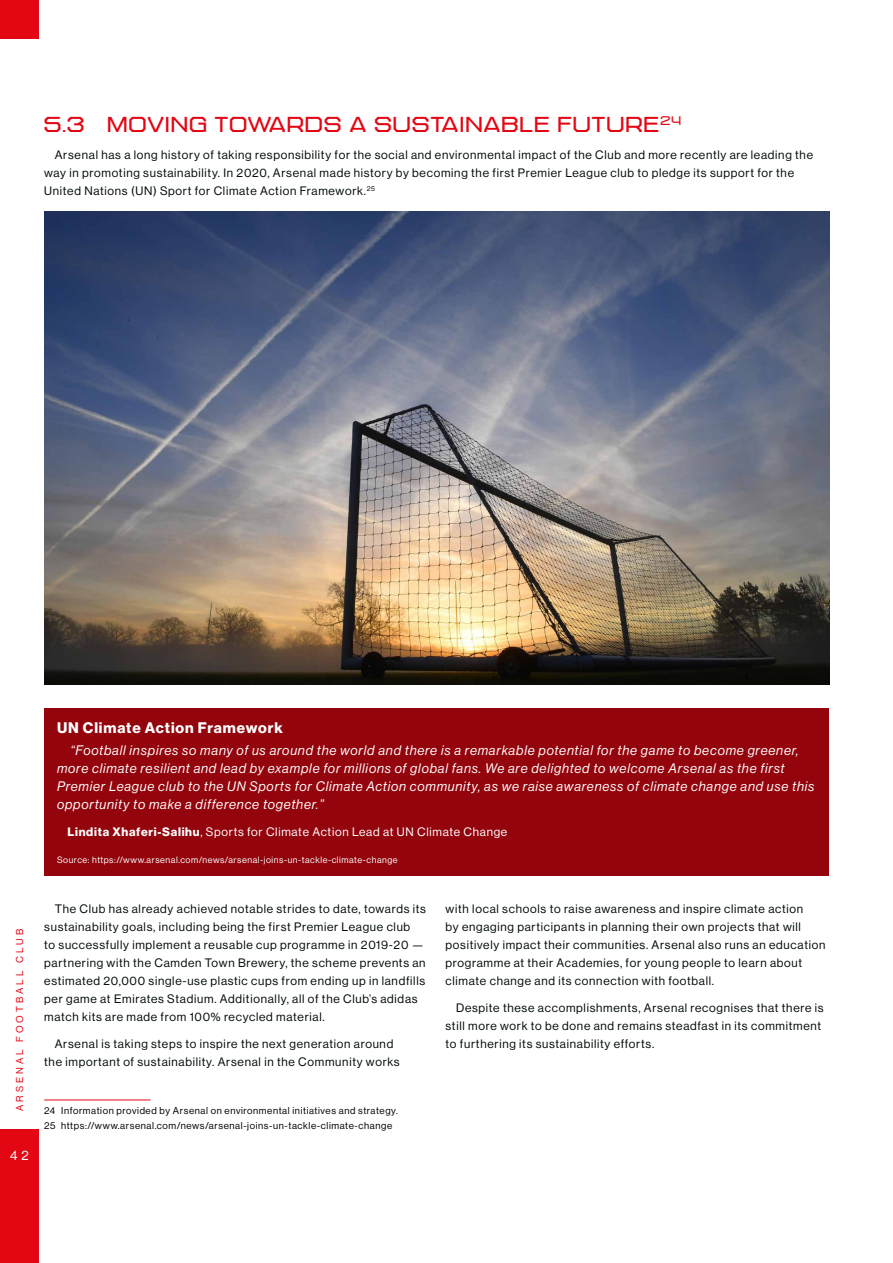
<style>
.page{position:relative;width:893px;height:1263px;background:#fff}
.page>*{position:absolute;margin:0;border:0;box-sizing:border-box;transform-origin:0 0}
.t1{font:21px "Northbank N5";letter-spacing:.075em;color:#e30613}
.t2{font:15px "N Haas Grotesk DS Std 75 Bd";letter-spacing:.06em;color:#fff}
.t3{font:13.5px/18px "N Haas Grotesk DS Std 56 It";letter-spacing:.06em;color:#fff}
.t4{font:12.75px "N Haas Grotesk DS Std 55 Rg";color:#fff}
.t5{font:12px/18px "N Haas Grotesk DS Std 55 Rg";letter-spacing:.06em;color:#020a0a}
.t6{font:12px "N Haas Grotesk DS Std 55 Rg";letter-spacing:.06em;color:#fff}
.t7{font:9.75px/15px "N Haas Grotesk DS Std 55 Rg";letter-spacing:.06em;color:#000}
.t8{font:9.75px "N Haas Grotesk DS Std 55 Rg";letter-spacing:.315em;color:#e30613}
.t9{font:9px "N Haas Grotesk DS Std 55 Rg";letter-spacing:.06em;color:#fff}
.s1{font-family:"N Haas Grotesk DS Std 75 Bd"}
</style>
<div class="page">
<img style="left:44px;top:211px;width:786px;height:474px">
<div style="left:44px;top:708px;width:785px;height:168px;background:#93040c"></div>
<hr style="left:44px;top:1099px;width:107px;height:1px;background:#e30613">
<div style="left:0;top:0;width:39px;height:39px;background:#e30613"></div>
<div style="left:0;top:1129px;width:39px;height:134px;background:#e30613"></div>
<h1 class="t1" style="left:44px;top:114px;width:638px">5.3 MOVING TOWARDS A SUSTAINABLE FUTURE<sup>24</sup></h1>
<p class="t5" style="left:44px;top:146px;width:770px;text-indent:10px">Arsenal has a long history of taking responsibility for the social and environmental impact of the Club and more recently are leading the way in promoting sustainability. In 2020, Arsenal made history by becoming the first Premier League club to pledge its support for the<br>United Nations (UN) Sport for Climate Action Framework.<sup>25</sup></p>
<p class="t8" style="left:14px;top:1111px;width:184px;rotate:-90deg">ARSENAL FOOTBALL CLUB</p>
<p class="t4" style="left:10px;top:1148px;width:20px">4 2</p>
<p class="t2" style="left:57px;top:719px;width:227px">UN Climate Action Framework</p>
<p class="t3" style="left:57px;top:741px;width:759px;text-indent:13px">“Football inspires so many of us around the world and there is a remarkable potential for the game to become greener, more climate resilient and lead by example for millions of global fans. We are delighted to welcome Arsenal as the first Premier League club to the UN Sports for Climate Action community, as we raise awareness of climate change and use this opportunity to make a difference together.”</p>
<p class="t6" style="left:68px;top:825px;width:441px"><span class="s1">Lindita Xhaferi-Salihu</span>, Sports for Climate Action Lead at UN Climate Change</p>
<p class="t9" style="left:57px;top:855px;width:342px">Source: https://www.arsenal.com/news/arsenal-joins-un-tackle-climate-change</p>
<p class="t5" style="left:44px;top:900px;width:383px;text-indent:10px">The Club has already achieved notable strides to date, towards its sustainability goals, including being the first Premier League club<br>to successfully implement a reusable cup programme in 2019-20 — partnering with the Camden Town Brewery, the scheme prevents an estimated 20,000 single-use plastic cups from ending up in landfills per game at Emirates Stadium. Additionally, all of the Club’s adidas match kits are made from 100% recycled material.</p>
<p class="t5" style="left:44px;top:1034px;width:357px;text-align:center">Arsenal is taking steps to inspire the next generation around the important of sustainability. Arsenal in the Community works</p>
<p class="t5" style="left:446px;top:900px;width:381px">with local schools to raise awareness and inspire climate action<br>by engaging participants in planning their own projects that will positively impact their communities. Arsenal also runs an education programme at their Academies, for young people to learn about climate change and its connection with football.</p>
<p class="t5" style="left:446px;top:998px;width:379px;text-indent:10px">Despite these accomplishments, Arsenal recognises that there is still more work to be done and remains steadfast in its commitment to furthering its sustainability efforts.</p>
<p class="t7" style="left:44px;top:1103px;width:355px">24 Information provided by Arsenal on environmental initiatives and strategy.<br>25 https://www.arsenal.com/news/arsenal-joins-un-tackle-climate-change</p>
</div>
